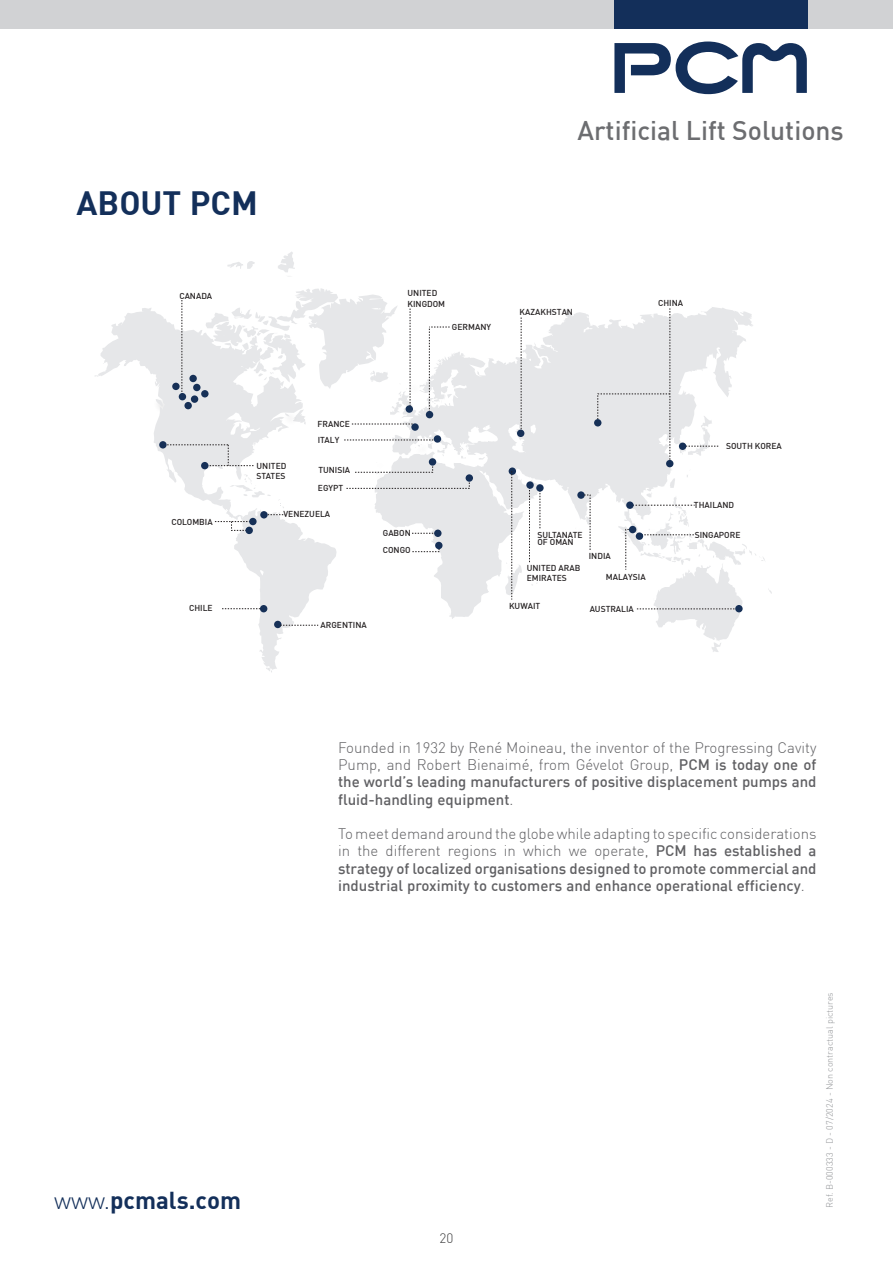
<style>
.page{position:relative;width:893px;height:1263px;background:#fff}
.page>*{position:absolute;margin:0;border:0;box-sizing:border-box;transform-origin:0 0}
.Normal_e{font:33px "DIN Bold";color:#132f5a}
.t1{font:500 26.55px "DIN";color:#6c6d70}
.t2{font:24px "DIN Bold";color:#132f5a}
.Normal_e-2{font:500 15px/17.2px "DIN";color:#606063;text-align:justify}
.Normal_e-3{font:300 15px/17.2px "DIN";color:#606063;text-align:justify}
.t3{font:300 13.5px "DIN";color:#3e3e3f}
.t4{font:300 9px "DIN";color:#939598}
.t5{font:500 8.4px/10.2px "DIN";color:#231f20}
.s1{font-family:"DIN";font-weight:300}
.s2{font-weight:500}
.s3{font-weight:300}
</style>
<div class="page">
<svg style="left:375px;top:307px;width:378px;height:312px;fill:#ebeced"></svg>
<img style="left:615px;top:526px;width:3px;height:20px">
<img style="left:570px;top:521px;width:14px;height:21px">
<img style="left:500px;top:556px;width:5px;height:20px">
<svg style="left:531px;top:582px;width:7px;height:4px"></svg>
<svg style="left:95px;top:307px;width:242px;height:365px"></svg>
<svg style="left:227px;top:261px;width:28px;height:8px"></svg>
<svg style="left:278px;top:252px;width:17px;height:25px"></svg>
<img style="left:279px;top:425px;width:23px;height:4px">
<img style="left:663px;top:452px;width:20px;height:17px">
<img style="left:199px;top:466px;width:20px;height:7px">
<svg style="left:479px;top:457px;width:6px;height:2px"></svg>
<img style="left:375px;top:456px;width:15px;height:6px">
<img style="left:375px;top:474px;width:18px;height:8px">
<svg style="left:461px;top:446px;width:7px;height:4px"></svg>
<img style="left:412px;top:456px;width:19px;height:4px">
<img style="left:414px;top:456px;width:20px;height:2px">
<div style="left:577px;top:491px;width:8px;height:8px;background:#163057;border-radius:50%"></div>
<svg style="left:584px;top:495px;width:7px;height:56px"></svg>
<div style="left:466px;top:474px;width:7px;height:8px;background:#163057;border-radius:50%"></div>
<svg style="left:346px;top:482px;width:124px;height:7px"></svg>
<svg style="left:182px;top:300px;width:1px;height:93px"></svg>
<svg style="left:222px;top:608px;width:38px;height:1px"></svg>
<svg style="left:412px;top:533px;width:22px;height:1px"></svg>
<svg style="left:344px;top:437px;width:101px;height:19px"></svg>
<svg style="left:680px;top:416px;width:39px;height:40px"></svg>
<svg style="left:206px;top:288px;width:210px;height:137px"></svg>
<svg style="left:521px;top:317px;width:1px;height:113px"></svg>
<svg style="left:529px;top:489px;width:1px;height:74px"></svg>
<svg style="left:540px;top:492px;width:1px;height:38px"></svg>
<svg style="left:411px;top:545px;width:28px;height:7px"></svg>
<svg style="left:618px;top:469px;width:154px;height:183px"></svg>
<div style="left:201px;top:462px;width:7px;height:7px;background:#163057;border-radius:50%"></div>
<div style="left:406px;top:405px;width:7px;height:8px;background:#163057;border-radius:50%"></div>
<div style="left:411px;top:423px;width:8px;height:8px;background:#163057;border-radius:50%"></div>
<div style="left:426px;top:411px;width:7px;height:7px;background:#163057;border-radius:50%"></div>
<div style="left:434px;top:435px;width:7px;height:8px;background:#163057;border-radius:50%"></div>
<div style="left:526px;top:481px;width:8px;height:8px;background:#163057;border-radius:50%"></div>
<div style="left:509px;top:467px;width:7px;height:8px;background:#163057;border-radius:50%"></div>
<div style="left:536px;top:484px;width:8px;height:8px;background:#163057;border-radius:50%"></div>
<div style="left:735px;top:605px;width:8px;height:7px;background:#163057;border-radius:50%"></div>
<div style="left:636px;top:532px;width:7px;height:8px;background:#163057;border-radius:50%"></div>
<div style="left:666px;top:460px;width:7px;height:7px;background:#163057;border-radius:50%"></div>
<div style="left:679px;top:443px;width:7px;height:7px;background:#163057;border-radius:50%"></div>
<div style="left:249px;top:518px;width:8px;height:7px;background:#163057;border-radius:50%"></div>
<div style="left:260px;top:605px;width:7px;height:7px;background:#163057;border-radius:50%"></div>
<svg style="left:505px;top:471px;width:17px;height:129px"></svg>
<div style="left:435px;top:542px;width:7px;height:7px;background:#163057;border-radius:50%"></div>
<div style="left:629px;top:526px;width:7px;height:7px;background:#163057;border-radius:50%"></div>
<div style="left:626px;top:501px;width:8px;height:8px;background:#163057;border-radius:50%"></div>
<div style="left:434px;top:530px;width:8px;height:7px;background:#163057;border-radius:50%"></div>
<div style="left:517px;top:430px;width:7px;height:7px;background:#163057;border-radius:50%"></div>
<div style="left:429px;top:458px;width:7px;height:8px;background:#163057;border-radius:50%"></div>
<svg style="left:355px;top:462px;width:78px;height:12px"></svg>
<div style="left:172px;top:383px;width:8px;height:7px;background:#163057;border-radius:50%"></div>
<div style="left:193px;top:384px;width:8px;height:7px;background:#163057;border-radius:50%"></div>
<div style="left:189px;top:375px;width:8px;height:7px;background:#163057;border-radius:50%"></div>
<div style="left:191px;top:395px;width:7px;height:8px;background:#163057;border-radius:50%"></div>
<div style="left:184px;top:402px;width:8px;height:7px;background:#163057;border-radius:50%"></div>
<div style="left:201px;top:390px;width:8px;height:7px;background:#163057;border-radius:50%"></div>
<div style="left:274px;top:621px;width:7px;height:7px;background:#163057;border-radius:50%"></div>
<svg style="left:280px;top:625px;width:38px;height:1px"></svg>
<div style="left:179px;top:393px;width:7px;height:7px;background:#163057;border-radius:50%"></div>
<svg style="left:215px;top:521px;width:35px;height:10px"></svg>
<div style="left:245px;top:527px;width:8px;height:7px;background:#163057;border-radius:50%"></div>
<svg style="left:597px;top:308px;width:74px;height:155px;background:#e5e6e8"></svg>
<svg style="left:229px;top:474px;width:56px;height:41px"></svg>
<div style="left:260px;top:511px;width:8px;height:7px;background:#163057;border-radius:50%"></div>
<div style="left:594px;top:419px;width:7px;height:7px;background:#163057;border-radius:50%"></div>
<svg style="left:429px;top:327px;width:23px;height:88px"></svg>
<div style="left:159px;top:441px;width:8px;height:7px;background:#163057;border-radius:50%"></div>
<svg style="left:167px;top:445px;width:87px;height:21px;background:#e0e2e4"></svg>
<div style="left:0;top:0;width:893px;height:29px;background:#d1d2d4"></div>
<div style="left:615px;top:0;width:193px;height:29px;background:#132f5a"></div>
<svg style="left:614px;top:42px;width:193px;height:52px"></svg>
<p class="Normal_e" style="left:77px;top:182px;width:183px">ABOUT PCM</p>
<p class="t5" style="left:179px;top:290px;width:34px">CANADA</p>
<p class="t1" style="left:577px;top:113px;width:268px">Artificial Lift Solutions</p>
<p class="t5" style="left:407px;top:288px;width:39px">UNITED<br>KINGDOM</p>
<p class="t5" style="left:452px;top:321px;width:41px">GERMANY</p>
<p class="t5" style="left:520px;top:307px;width:55px">KAZAKHSTAN</p>
<p class="t5" style="left:658px;top:297px;width:27px">CHINA</p>
<p class="t5" style="left:171px;top:516px;width:43px">COLOMBIA</p>
<p class="t5" style="left:189px;top:603px;width:25px">CHILE</p>
<p class="t5" style="left:318px;top:418px;width:34px">FRANCE</p>
<p class="t5" style="left:257px;top:460px;width:31px">UNITED<br>STATES</p>
<p class="t5" style="left:318px;top:434px;width:23px">ITALY</p>
<p class="t5" style="left:318px;top:465px;width:33px">TUNISIA</p>
<p class="t5" style="left:318px;top:483px;width:27px">EGYPT</p>
<p class="t5" style="left:283px;top:509px;width:48px">VENEZUELA</p>
<p class="t5" style="left:383px;top:527px;width:30px">GABON</p>
<p class="t5" style="left:383px;top:545px;width:29px">CONGO</p>
<p class="t5" style="left:321px;top:620px;width:48px">ARGENTINA</p>
<p class="t5" style="left:537px;top:530px;width:47px;line-height:7.8px">SULTANATE<br>OF OMAN</p>
<p class="t5" style="left:527px;top:563px;width:55px">UNITED ARAB<br>EMIRATES</p>
<p class="t5" style="left:509px;top:600px;width:33px">KUWAIT</p>
<p class="t5" style="left:589px;top:551px;width:24px">INDIA</p>
<p class="t5" style="left:606px;top:571px;width:41px">MALAYSIA</p>
<p class="t5" style="left:590px;top:604px;width:46px">AUSTRALIA</p>
<p class="t5" style="left:726px;top:441px;width:57px">SOUTH KOREA</p>
<p class="t5" style="left:694px;top:499px;width:42px">THAILAND</p>
<p class="t5" style="left:695px;top:529px;width:47px">SINGAPORE</p>
<p class="t2" style="left:54px;top:1184px;width:189px"><span class="s1">www.</span>pcmals.com</p>
<p class="Normal_e-3" style="left:338px;top:739px;width:480px">Founded in 1932 by René Moineau, the inventor of the Progressing Cavity Pump, and Robert Bienaimé, from Gévelot Group, <span class="s2">PCM is today one of the world’s leading manufacturers of positive displacement pumps and fluid-handling equipment</span>.</p>
<p class="Normal_e-2" style="left:338px;top:825px;width:480px"><span class="s3">To meet demand around the globe while adapting to specific considerations in the different regions in which we operate,</span> PCM has established a strategy of localized organisations designed to promote commercial and industrial proximity to customers and enhance operational efficiency<span class="s3">.</span></p>
<p class="t3" style="left:440px;top:1229px;width:15px">20</p>
<p class="t4" style="left:824px;top:1208px;width:217px;rotate:-90deg">Ref. B-000333 - D - 07/2024 - Non contractual pictures</p>
</div>
